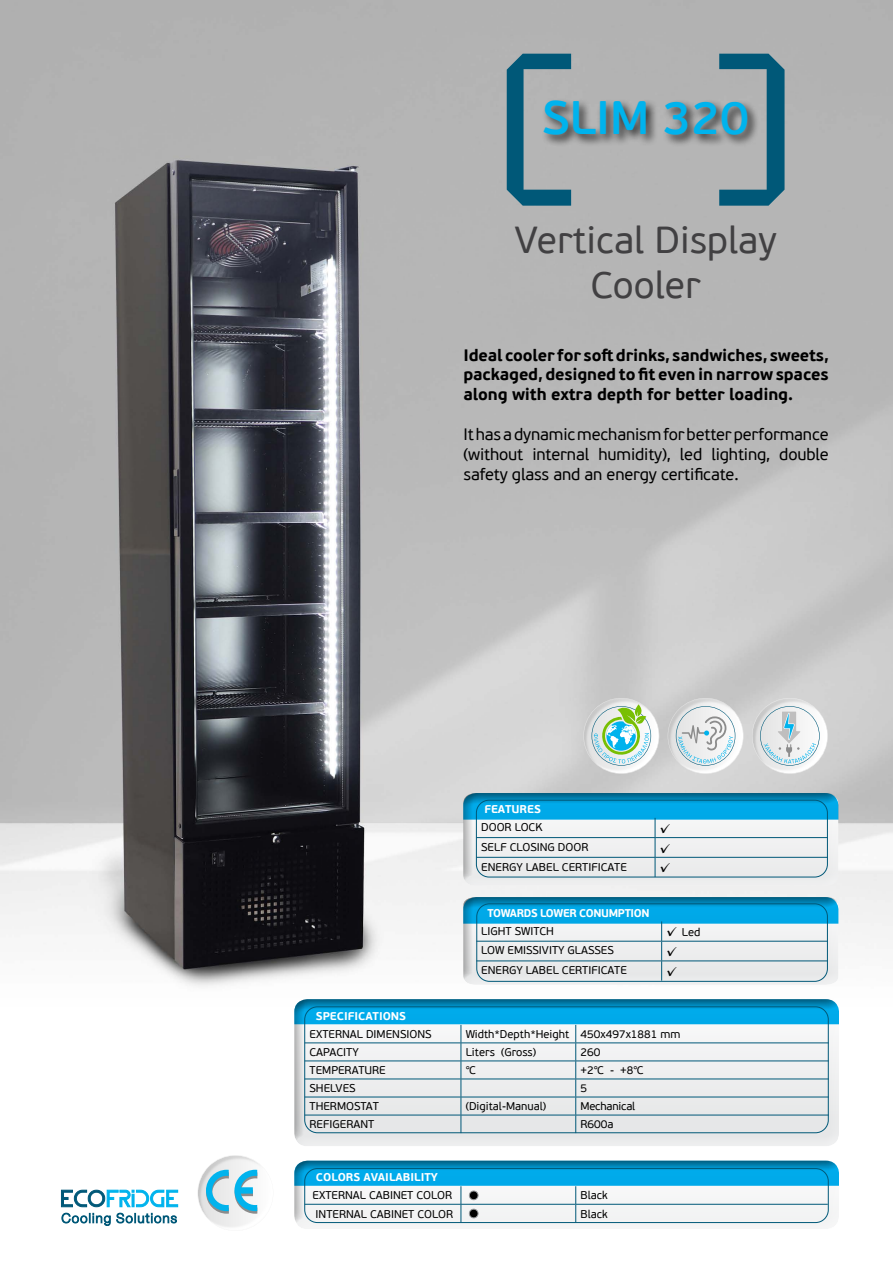
<style>
.page{position:relative;width:893px;height:1263px;background:#fff}
.page>*{position:absolute;margin:0;border:0;box-sizing:border-box;transform-origin:0 0}
.t1{font:600 46.8px "PF Beau Sans Pro";color:#00b3ed}
.t2{font:37.5px/45px "PF Beau Sans Pro";color:#414042;text-align:center}
.t3{font:16.5px/19.8px "PF Beau Sans Pro";letter-spacing:-.01em;color:#000;text-align:justify}
.t4{font:700 16.5px/19.8px "PF Beau Sans Pro";letter-spacing:-.01em;color:#000;text-align:justify}
.t5{font:13.5px "PF Beau Sans Pro";color:#000}
.t6{font:11.25px "PF Beau Sans Pro";color:#000}
.t7{font:700 11.25px "PF Beau Sans Pro";color:#fff}
.t8{font:700 11.25px "PF Beau Sans Pro";letter-spacing:-.03em;color:#fff}
.t9{font:11.25px "PF Beau Sans Pro";letter-spacing:-.02em;color:#000}
.s1{font-size:13.5px}
</style>
<div class="page">
<img style="left:0;top:0;width:893px;height:1226px">
<div style="left:283px;top:988px;width:562px;height:158px;background:#000;opacity:.75"></div>
<div style="left:289px;top:1161px;width:561px;height:69px;background:#fff"></div>
<div style="left:283px;top:1149px;width:562px;height:80px;background:#000;opacity:.75"></div>
<svg style="left:752px;top:698px;width:76px;height:76px"></svg>
<svg style="left:668px;top:698px;width:75px;height:76px"></svg>
<div style="left:452px;top:886px;width:393px;height:99px;background:#f1f1f1"></div>
<svg style="left:463px;top:897px;width:375px;height:88px"></svg>
<hr style="left:476px;top:941px;width:186px;height:1px;background:#005878">
<hr style="left:662px;top:941px;width:166px;height:1px;background:#005878">
<hr style="left:476px;top:960px;width:186px;height:1px;background:#005878">
<hr style="left:662px;top:960px;width:166px;height:1px;background:#005878">
<svg style="left:294px;top:999px;width:545px;height:134px"></svg>
<hr style="left:305px;top:1042px;width:156px;height:1px;background:#005878">
<hr style="left:461px;top:1042px;width:115px;height:1px;background:#005878">
<hr style="left:576px;top:1042px;width:253px;height:1px;background:#005878">
<hr style="left:305px;top:1061px;width:156px;height:1px;background:#005878">
<hr style="left:461px;top:1061px;width:115px;height:1px;background:#005878">
<hr style="left:576px;top:1061px;width:253px;height:1px;background:#005878">
<hr style="left:305px;top:1079px;width:156px;height:1px;background:#005878">
<hr style="left:461px;top:1079px;width:115px;height:1px;background:#005878">
<hr style="left:576px;top:1079px;width:253px;height:1px;background:#005878">
<hr style="left:305px;top:1097px;width:156px;height:1px;background:#005878">
<hr style="left:461px;top:1097px;width:115px;height:1px;background:#005878">
<hr style="left:576px;top:1097px;width:253px;height:1px;background:#005878">
<hr style="left:305px;top:1115px;width:156px;height:1px;background:#005878">
<hr style="left:461px;top:1115px;width:115px;height:1px;background:#005878">
<hr style="left:576px;top:1115px;width:253px;height:1px;background:#005878">
<svg style="left:294px;top:1161px;width:545px;height:61px"></svg>
<hr style="left:305px;top:1204px;width:156px;height:1px;background:#005878">
<hr style="left:461px;top:1204px;width:115px;height:1px;background:#005878">
<hr style="left:576px;top:1204px;width:252px;height:1px;background:#005878">
<div style="left:469px;top:1191px;width:9px;height:9px;background:#000;border-radius:50%"></div>
<div style="left:469px;top:1191px;width:9px;height:9px;border:1px solid #939598;border-radius:50%"></div>
<div style="left:469px;top:1209px;width:9px;height:9px;background:#000;border-radius:50%"></div>
<div style="left:469px;top:1209px;width:9px;height:9px;border:1px solid #939598;border-radius:50%"></div>
<div style="left:452px;top:782px;width:393px;height:105px;background:#000;opacity:.75"></div>
<svg style="left:463px;top:793px;width:375px;height:93px"></svg>
<hr style="left:476px;top:837px;width:179px;height:1px;background:#005878">
<hr style="left:655px;top:837px;width:173px;height:1px;background:#005878">
<hr style="left:476px;top:857px;width:179px;height:1px;background:#005878">
<hr style="left:655px;top:857px;width:173px;height:1px;background:#005878">
<svg style="left:507px;top:54px;width:64px;height:152px;background:#608998"></svg>
<svg style="left:719px;top:54px;width:65px;height:152px;background:#5a8696"></svg>
<svg style="left:583px;top:698px;width:76px;height:76px"></svg>
<svg style="left:197px;top:1155px;width:76px;height:72px"></svg>
<svg style="left:61px;top:1190px;width:117px;height:17px"></svg>
<svg style="left:62px;top:1213px;width:48px;height:12px"></svg>
<svg style="left:117px;top:1213px;width:60px;height:10px"></svg>
<div style="left:541px;top:97px;width:219px;height:51px;background:#000;opacity:.75"></div>
<h1 class="t1" style="left:542px;top:90px;width:208px">SLIM 320</h1>
<h2 class="t2" style="left:514px;top:218px;width:264px">Vertical Display<br>Cooler</h2>
<h3 class="t4" style="left:463px;top:345px;width:367px">Ιdeal cooler for soft drinks, sandwiches, sweets, packaged, designed to fit even in narrow spaces along with extra depth for better loading.</h3>
<h3 class="t3" style="left:463px;top:425px;width:367px">It has a dynamic mechanism for better performance (without internal humidity), led lighting, double safety glass and an energy certificate.</h3>
<p class="t7" style="left:484px;top:802px;width:58px">FEATURES</p>
<p class="t6" style="left:481px;top:821px;width:63px">DOOR LOCK</p>
<p class="t5" style="left:660px;top:820px;width:12px">✓</p>
<p class="t6" style="left:481px;top:840px;width:109px">SELF CLOSING DOOR</p>
<p class="t5" style="left:660px;top:840px;width:12px">✓</p>
<p class="t6" style="left:481px;top:860px;width:147px">ENERGY LABEL CERTIFICATE</p>
<p class="t5" style="left:660px;top:860px;width:12px">✓</p>
<p class="t8" style="left:487px;top:906px;width:164px">TOWARDS LOWER CONUMPTION</p>
<p class="t6" style="left:481px;top:924px;width:74px">LIGHT SWITCH</p>
<p class="t6" style="left:666px;top:926px;width:36px"><span class="s1">✓</span> Led</p>
<p class="t6" style="left:481px;top:944px;width:134px">LOW EMISSIVITY GLASSES</p>
<p class="t5" style="left:666px;top:944px;width:12px">✓</p>
<p class="t6" style="left:481px;top:964px;width:147px">ENERGY LABEL CERTIFICATE</p>
<p class="t5" style="left:666px;top:963px;width:12px">✓</p>
<p class="t7" style="left:316px;top:1009px;width:92px">SPECIFICATIONS</p>
<p class="t6" style="left:309px;top:1028px;width:124px">EXTERNAL DIMENSIONS</p>
<p class="t6" style="left:466px;top:1028px;width:216px">Width*Depth*Height 450x497x1881 mm</p>
<p class="t6" style="left:310px;top:1046px;width:51px">CAPACITY</p>
<p class="t6" style="left:466px;top:1046px;width:72px">Liters (Gross)</p>
<p class="t6" style="left:581px;top:1046px;width:21px">260</p>
<p class="t6" style="left:310px;top:1064px;width:78px">TEMPERATURE</p>
<p class="t6" style="left:466px;top:1064px;width:12px">℃</p>
<p class="t6" style="left:581px;top:1064px;width:64px">+2℃ - +8℃</p>
<p class="t6" style="left:310px;top:1082px;width:48px">SHELVES</p>
<p class="t6" style="left:581px;top:1082px;width:8px">5</p>
<p class="t6" style="left:310px;top:1100px;width:71px">THERMOSTAT</p>
<p class="t6" style="left:466px;top:1100px;width:82px">(Digital-Manual)</p>
<p class="t9" style="left:581px;top:1100px;width:56px">Mechanical</p>
<p class="t6" style="left:310px;top:1118px;width:66px">REFIGERANT</p>
<p class="t6" style="left:581px;top:1118px;width:35px">R600a</p>
<p class="t7" style="left:316px;top:1170px;width:123px">COLORS AVAILABILITY</p>
<p class="t6" style="left:313px;top:1189px;width:141px">EXTERNAL CABINET COLOR</p>
<p class="t6" style="left:581px;top:1189px;width:29px">Black</p>
<p class="t6" style="left:316px;top:1207px;width:139px">INTERNAL CABINET COLOR</p>
<p class="t6" style="left:581px;top:1207px;width:29px">Black</p>
</div>
